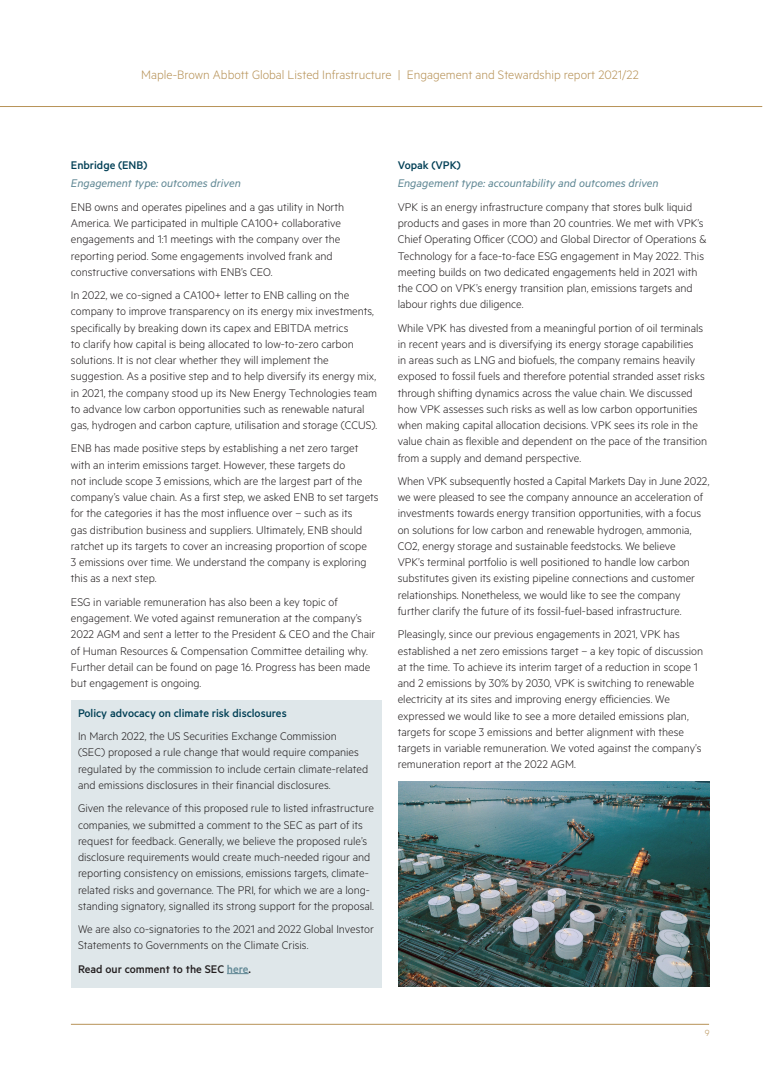
<style>
.page{position:relative;width:780px;height:1088px;background:#fff}
.page>*{position:absolute;margin:0;border:0;box-sizing:border-box;transform-origin:0 0}
.t1{font:300 13.75px "Metric";color:#b79257}
.Normal_text{font:300 12.5px/16.2px "Metric";color:#231f20}
.Subheading_4{font:italic 12.5px "Metric";color:#5f8794}
.Subheading_3{font:500 12.5px "Metric";color:#003f55}
.Normal_text-2{font:500 12.5px "Metric";color:#231f20}
.t2{font:300 10px "Metric";color:#b79257}
.s1{color:#5f8794}
</style>
<div class="page">
<hr style="left:71px;top:1024px;width:638px;height:1px;background:#b79257">
<hr style="left:0;top:106px;width:762px;height:1px;background:#b79257">
<div style="left:71px;top:700px;width:310px;height:287px;background:#dfe7ea"></div>
<svg style="left:227px;top:973px;width:21px;height:1px"></svg>
<img style="left:399px;top:781px;width:310px;height:205px">
<p class="t1" style="left:141px;top:67px;width:499px">Maple-Brown Abbott Global Listed Infrastructure | Engagement and Stewardship report 2021/22</p>
<p class="Subheading_3" style="left:71px;top:158px;width:78px">Enbridge (ENB)</p>
<p class="Subheading_4" style="left:71px;top:176px;width:171px">Engagement type: outcomes driven</p>
<p class="Normal_text" style="left:71px;top:198px;width:274px">ENB owns and operates pipelines and a gas utility in North America. We participated in multiple CA100+ collaborative engagements and 1:1 meetings with the company over the reporting period. Some engagements involved frank and constructive conversations with ENB’s CEO.</p>
<p class="Normal_text" style="left:71px;top:286px;width:308px">In 2022, we co-signed a CA100+ letter to ENB calling on the company to improve transparency on its energy mix investments, specifically by breaking down its capex and EBITDA metrics<br>to clarify how capital is being allocated to low-to-zero carbon solutions. It is not clear whether they will implement the suggestion. As a positive step and to help diversify its energy mix, in 2021, the company stood up its New Energy Technologies team to advance low carbon opportunities such as renewable natural gas, hydrogen and carbon capture, utilisation and storage (CCUS).</p>
<p class="Normal_text" style="left:71px;top:440px;width:309px">ENB has made positive steps by establishing a net zero target with an interim emissions target. However, these targets do<br>not include scope 3 emissions, which are the largest part of the company’s value chain. As a first step, we asked ENB to set targets for the categories it has the most influence over – such as its<br>gas distribution business and suppliers. Ultimately, ENB should ratchet up its targets to cover an increasing proportion of scope<br>3 emissions over time. We understand the company is exploring this as a next step.</p>
<p class="Normal_text" style="left:71px;top:593px;width:306px">ESG in variable remuneration has also been a key topic of engagement. We voted against remuneration at the company’s 2022 AGM and sent a letter to the President &amp; CEO and the Chair of Human Resources &amp; Compensation Committee detailing why.<br>Further detail can be found on page 16. Progress has been made but engagement is ongoing.</p>
<p class="Subheading_3" style="left:78px;top:706px;width:210px">Policy advocacy on climate risk disclosures</p>
<p class="Normal_text" style="left:78px;top:728px;width:292px">In March 2022, the US Securities Exchange Commission<br>(SEC) proposed a rule change that would require companies regulated by the commission to include certain climate-related and emissions disclosures in their financial disclosures.</p>
<p class="Normal_text" style="left:78px;top:800px;width:297px">Given the relevance of this proposed rule to listed infrastructure companies, we submitted a comment to the SEC as part of its request for feedback. Generally, we believe the proposed rule’s disclosure requirements would create much-needed rigour and reporting consistency on emissions, emissions targets, climate&shy;related risks and governance. The PRI, for which we are a long&shy;standing signatory, signalled its strong support for the proposal.</p>
<p class="Normal_text" style="left:78px;top:920px;width:297px">We are also co-signatories to the 2021 and 2022 Global Investor<br>Statements to Governments on the Climate Crisis.</p>
<p class="Normal_text-2" style="left:78px;top:961px;width:174px">Read our comment to the SEC <span class="s1">here</span>.</p>
<p class="Subheading_3" style="left:398px;top:158px;width:65px">Vopak (VPK)</p>
<p class="Subheading_4" style="left:398px;top:176px;width:262px">Engagement type: accountability and outcomes driven</p>
<p class="Normal_text" style="left:398px;top:198px;width:310px">VPK is an energy infrastructure company that stores bulk liquid products and gases in more than 20 countries. We met with VPK’s Chief Operating Officer (COO) and Global Director of Operations &amp; Technology for a face-to-face ESG engagement in May 2022. This meeting builds on two dedicated engagements held in 2021 with the COO on VPK’s energy transition plan, emissions targets and labour rights due diligence.</p>
<p class="Normal_text" style="left:398px;top:319px;width:311px">While VPK has divested from a meaningful portion of oil terminals in recent years and is diversifying its energy storage capabilities<br>in areas such as LNG and biofuels, the company remains heavily exposed to fossil fuels and therefore potential stranded asset risks through shifting dynamics across the value chain. We discussed how VPK assesses such risks as well as low carbon opportunities when making capital allocation decisions. VPK sees its role in the value chain as flexible and dependent on the pace of the transition from a supply and demand perspective.</p>
<p class="Normal_text" style="left:398px;top:472px;width:313px">When VPK subsequently hosted a Capital Markets Day in June 2022, we were pleased to see the company announce an acceleration of investments towards energy transition opportunities, with a focus on solutions for low carbon and renewable hydrogen, ammonia, CO2, energy storage and sustainable feedstocks. We believe<br>VPK’s terminal portfolio is well positioned to handle low carbon substitutes given its existing pipeline connections and customer relationships. Nonetheless, we would like to see the company further clarify the future of its fossil-fuel-based infrastructure.</p>
<p class="Normal_text" style="left:398px;top:626px;width:307px">Pleasingly, since our previous engagements in 2021, VPK has established a net zero emissions target – a key topic of discussion at the time. To achieve its interim target of a reduction in scope 1 and 2 emissions by 30% by 2030, VPK is switching to renewable electricity at its sites and improving energy efficiencies. We expressed we would like to see a more detailed emissions plan, targets for scope 3 emissions and better alignment with these targets in variable remuneration. We voted against the company’s remuneration report at the 2022 AGM.</p>
<p class="t2" style="left:704px;top:1027px;width:6px">9</p>
</div>
